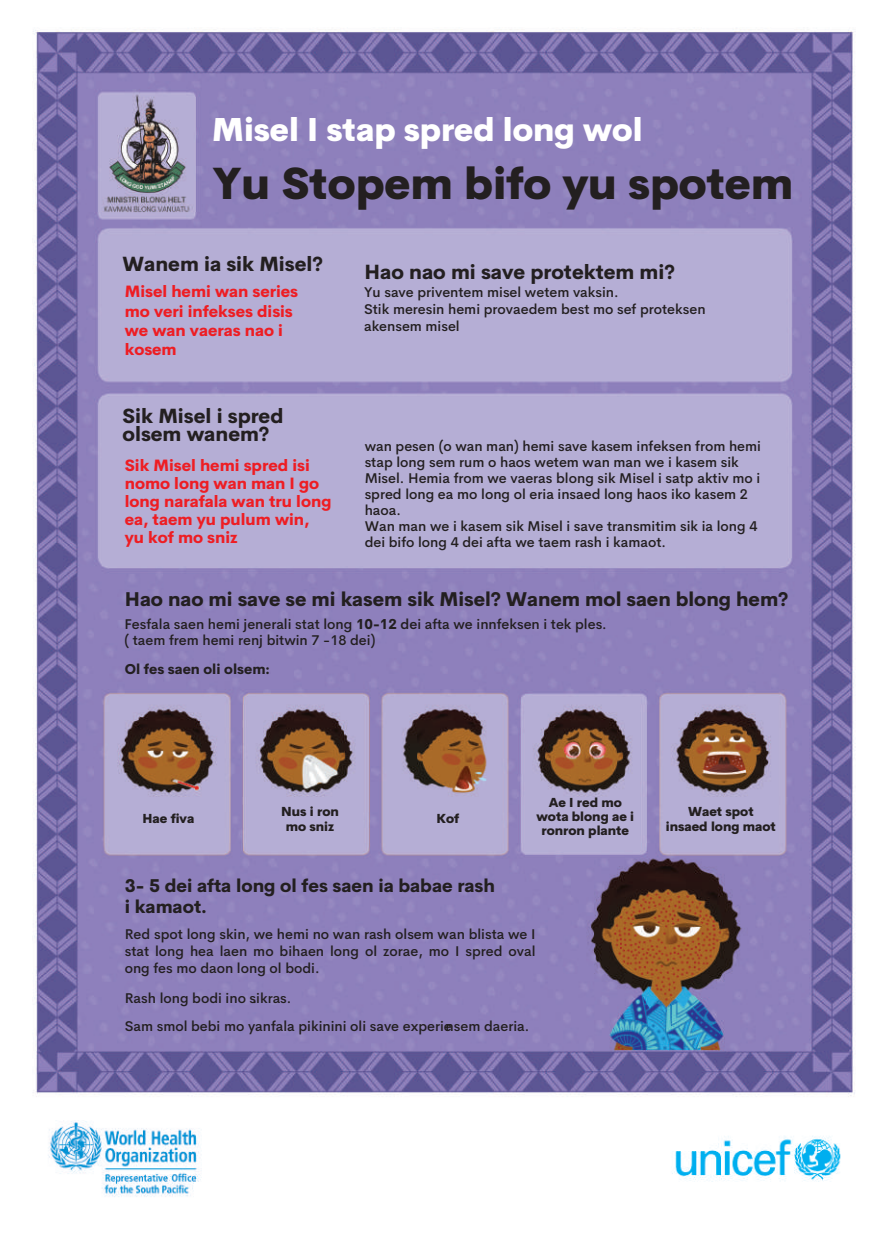
<style>
.page{position:relative;width:896px;height:1248px;background:#fff}
.page>*{position:absolute;margin:0;border:0;box-sizing:border-box;transform-origin:0 0}
.t1{font:800 43.6px "Cerebri Sans";color:#231f20}
.t2{font:800 32px "Cerebri Sans";color:#fff}
.t3{font:800 20px/18px "Cerebri Sans";color:#231f20}
.t4{font:800 19.4px "Cerebri Sans";color:#231f20}
.t5{font:800 18px/21.6px "Cerebri Sans";color:#231f20}
.t6{font:800 16px/18px "Cerebri Sans";color:#ee1d23}
.t7{font:500 14px/16px "Cerebri Sans";color:#231f20}
.t8{font:800 14px "Cerebri Sans";color:#231f20}
.t9{font:800 12.6px/15.2px "Cerebri Sans";color:#231f20;text-align:center}
.s1{font-weight:800}
.s2{font-weight:600}
</style>
<div class="page">
<img style="left:33px;top:29px;width:822px;height:1168px">
<h2 class="t2" style="left:212px;top:110px;width:432px">Misel I stap spred long wol</h2>
<h1 class="t1" style="left:213px;top:157px;width:582px">Yu Stopem bifo yu spotem</h1>
<h3 class="t3" style="left:123px;top:255px;width:202px">Wanem ia sik Misel?</h3>
<h3 class="t3" style="left:364px;top:263px;width:312px">Hao nao mi save protektem mi?</h3>
<p class="t6" style="left:125px;top:282px;width:175px;line-height:19.2px">Misel hemi wan series mo veri infekses disis we wan vaeras nao i kosem</p>
<p class="t7" style="left:364px;top:284px;width:343px;line-height:16.8px">Yu save priventem misel wetem vaksin.<br>Stik meresin hemi provaedem best mo sef proteksen akensem misel</p>
<h3 class="t3" style="left:123px;top:407px;width:162px">Sik Misel i spred olsem wanem?</h3>
<p class="t6" style="left:125px;top:456px;width:208px">Sik Misel hemi spred isi nomo long wan man I go long narafala wan tru long ea, taem yu pulum win, yu kof mo sniz</p>
<p class="t7" style="left:365px;top:438px;width:398px">wan pesen (o wan man) hemi save kasem infeksen from hemi stap long sem rum o haos wetem wan man we i kasem sik Misel. Hemia from we vaeras blong sik Misel i satp aktiv mo i spred long ea mo long ol eria insaed long haos iko kasem 2 haoa.<br>Wan man we i kasem sik Misel i save transmitim sik ia long 4 dei bifo long 4 dei afta we taem rash i kamaot.</p>
<h3 class="t4" style="left:125px;top:587px;width:665px">Hao nao mi save se mi kasem sik Misel? Wanem mol saen blong hem?</h3>
<p class="t7" style="left:125px;top:616px;width:484px">Fesfala saen hemi jenerali stat long <span class="s1">10-12</span> <span class="s2">de</span>i afta we innfeksen i tek ples. ( taem frem hemi renj bitwin 7 -18 dei)</p>
<p class="t8" style="left:125px;top:660px;width:147px">Ol fes saen oli olsem:</p>
<p class="t9" style="left:536px;top:795px;width:99px;line-height:14px">Ae I red mo wota blong ae i ronron plante</p>
<p class="t9" style="left:142px;top:811px;width:53px">Hae fiva</p>
<p class="t9" style="left:281px;top:803px;width:59px">Nus i ron mo sniz</p>
<p class="t9" style="left:436px;top:811px;width:24px">Kof</p>
<p class="t9" style="left:666px;top:803px;width:111px">Waet spot insaed long maot</p>
<p class="t5" style="left:125px;top:874px;width:372px">3- 5 dei afta long ol fes saen ia babae rash i kamaot.</p>
<p class="t7" style="left:125px;top:924px;width:412px;line-height:16.8px;text-align:justify">Red spot long skin, we hemi no wan rash olsem wan blista we I stat long hea laen mo bihaen long ol zorae, mo I spred oval ong fes mo daon long ol bodi.</p>
<p class="t7" style="left:125px;top:989px;width:168px">Rash long bodi ino sikras.</p>
<p class="t7" style="left:125px;top:983px;width:406px;line-height:28.2px;text-indent:128px">.<br>Sam smol bebi mo yanfala pikinini oli save experiensem daeria.</p>
</div>
